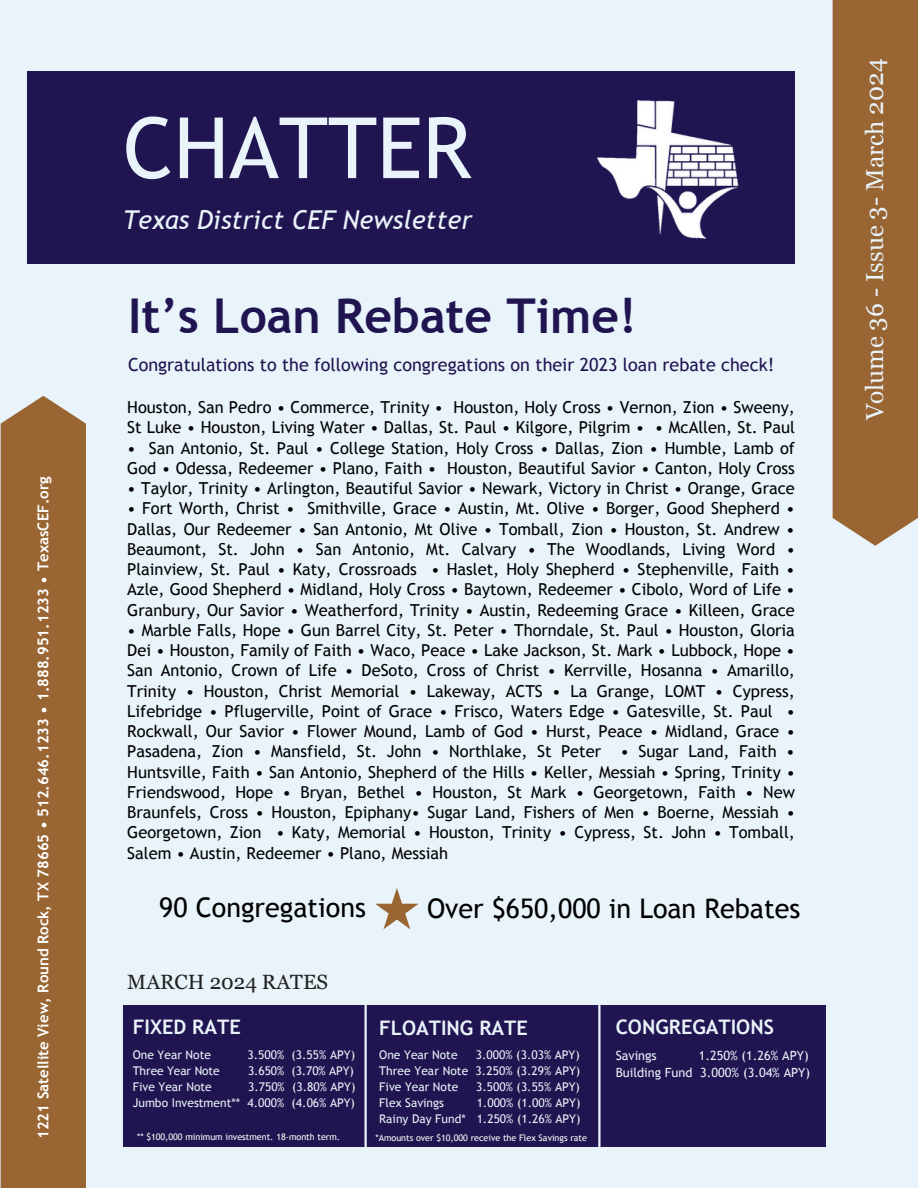
<style>
.page{position:relative;width:918px;height:1188px;background:#e8f3fa}
.page>*{position:absolute;margin:0;border:0;box-sizing:border-box;transform-origin:0 0}
.t1{font:84.6px "Trebuchet MS";color:#e8f3fa}
.t2{font:700 48px "Trebuchet MS";color:#211551}
.t3{font:27px "Trebuchet MS";color:#000}
.t4{font:italic 25.95px "Trebuchet MS";color:#e8f3fa}
.t5{font:24.45px "Georgia";color:#e8f3fa}
.t6{font:20.7px "Georgia";color:#222}
.t7{font:700 19.95px "Trebuchet MS";color:#e8f3fa}
.t8{font:18px "Trebuchet MS";color:#211551}
.t9{font:16.5px/20.2px "Trebuchet MS";color:#000}
.t10{font:700 15px "Trebuchet MS";color:#fff}
.t11{font:12.75px "Trebuchet MS";color:#e8f3fa}
.t12{font:12px "Trebuchet MS";color:#e8f3fa}
.t13{font:9px "Trebuchet MS";color:#fff}
</style>
<div class="page">
<div style="left:27px;top:71px;width:768px;height:193px;background:#211551"></div>
<div style="left:1px;top:396px;width:85px;height:792px;background:#963"></div>
<div style="left:833px;top:0;width:85px;height:546px;background:#963"></div>
<div style="left:123px;top:1005px;width:703px;height:141px;background:#211551"></div>
<hr style="left:365px;top:1003px;width:2px;height:145px;background:#e8f3fa">
<hr style="left:598px;top:1003px;width:3px;height:145px;background:#e8f3fa">
<img style="left:597px;top:100px;width:142px;height:139px">
<svg style="left:375px;top:888px;width:44px;height:41px"></svg>
<p class="t10" style="left:34px;top:1139px;width:664px;rotate:-90deg">1221 Satellite View, Round Rock, TX 78665 • 512.646.1233 • 1.888.951.1233 • TexasCEF.org</p>
<h3 class="t1" style="left:123px;top:99px;width:350px">CHATTER</h3>
<p class="t4" style="left:123px;top:205px;width:351px">Texas District CEF Newsletter</p>
<h4 class="t2" style="left:128px;top:288px;width:510px">It’s Loan Rebate Time!</h4>
<p class="t8" style="left:128px;top:354px;width:648px">Congratulations to the following congregations on their 2023 loan rebate check!</p>
<h1 class="t9" style="left:127px;top:397px;width:669px">Houston, San Pedro • Commerce, Trinity • Houston, Holy Cross • Vernon, Zion • Sweeny,<br>St Luke • Houston, Living Water • Dallas, St. Paul • Kilgore, Pilgrim • • McAllen, St. Paul</h1>
<h1 class="t9" style="left:127px;top:437px;width:669px">• San Antonio, St. Paul • College Station, Holy Cross • Dallas, Zion • Humble, Lamb of<br>God • Odessa, Redeemer • Plano, Faith • Houston, Beautiful Savior • Canton, Holy Cross</h1>
<h1 class="t9" style="left:127px;top:478px;width:669px">• Taylor, Trinity • Arlington, Beautiful Savior • Newark, Victory in Christ • Orange, Grace</h1>
<h1 class="t9" style="left:127px;top:498px;width:669px;text-align:justify">• Fort Worth, Christ • Smithville, Grace • Austin, Mt. Olive • Borger, Good Shepherd • Dallas, Our Redeemer • San Antonio, Mt Olive • Tomball, Zion • Houston, St. Andrew • Beaumont, St. John • San Antonio, Mt. Calvary • The Woodlands, Living Word • Plainview, St. Paul • Katy, Crossroads • Haslet, Holy Shepherd • Stephenville, Faith • Azle, Good Shepherd • Midland, Holy Cross • Baytown, Redeemer • Cibolo, Word of Life • Granbury, Our Savior • Weatherford, Trinity • Austin, Redeeming Grace • Killeen, Grace</h1>
<h1 class="t9" style="left:127px;top:620px;width:669px;text-align:justify">• Marble Falls, Hope • Gun Barrel City, St. Peter • Thorndale, St. Paul • Houston, Gloria Dei • Houston, Family of Faith • Waco, Peace • Lake Jackson, St. Mark • Lubbock, Hope • San Antonio, Crown of Life • DeSoto, Cross of Christ • Kerrville, Hosanna • Amarillo, Trinity • Houston, Christ Memorial • Lakeway, ACTS • La Grange, LOMT • Cypress, Lifebridge • Pflugerville, Point of Grace • Frisco, Waters Edge • Gatesville, St. Paul • Rockwall, Our Savior • Flower Mound, Lamb of God • Hurst, Peace • Midland, Grace • Pasadena, Zion • Mansfield, St. John • Northlake, St Peter • Sugar Land, Faith • Huntsville, Faith • San Antonio, Shepherd of the Hills • Keller, Messiah • Spring, Trinity • Friendswood, Hope • Bryan, Bethel • Houston, St Mark • Georgetown, Faith • New Braunfels, Cross • Houston, Epiphany• Sugar Land, Fishers of Men • Boerne, Messiah • Georgetown, Zion • Katy, Memorial • Houston, Trinity • Cypress, St. John • Tomball, Salem • Austin, Redeemer • Plano, Messiah</h1>
<p class="t3" style="left:159px;top:892px;width:208px">90 Congregations</p>
<h3 class="t3" style="left:427px;top:893px;width:375px">Over $650,000 in Loan Rebates</h3>
<p class="t6" style="left:127px;top:970px;width:202px">MARCH 2024 RATES</p>
<h2 class="t7" style="left:133px;top:1015px;width:110px">FIXED RATE</h2>
<h6 class="t7" style="left:379px;top:1016px;width:150px">FLOATING RATE</h6>
<p class="t7" style="left:616px;top:1015px;width:160px">CONGREGATIONS</p>
<h6 class="t12" style="left:133px;top:1048px;width:80px">One Year Note</h6>
<h6 class="t12" style="left:247px;top:1048px;width:109px">3.500% (3.55% APY)</h6>
<h3 class="t12" style="left:133px;top:1064px;width:89px">Three Year Note</h3>
<h3 class="t12" style="left:248px;top:1064px;width:108px">3.650% (3.70% APY)</h3>
<h3 class="t12" style="left:133px;top:1080px;width:81px">Five Year Note</h3>
<h3 class="t12" style="left:248px;top:1080px;width:38px">3.750%</h3>
<h5 class="t12" style="left:292px;top:1080px;width:65px">(3.80% APY)</h5>
<h5 class="t12" style="left:133px;top:1096px;width:153px">Jumbo Investment** 4.000%</h5>
<h4 class="t12" style="left:292px;top:1096px;width:65px">(4.06% APY)</h4>
<p class="t12" style="left:379px;top:1048px;width:80px">One Year Note</p>
<p class="t12" style="left:476px;top:1048px;width:106px">3.000% (3.03% APY)</p>
<p class="t12" style="left:379px;top:1064px;width:203px">Three Year Note 3.250% (3.29% APY)</p>
<p class="t12" style="left:379px;top:1080px;width:80px">Five Year Note</p>
<p class="t12" style="left:476px;top:1080px;width:105px">3.500% (3.55% APY)</p>
<p class="t12" style="left:379px;top:1096px;width:66px">Flex Savings</p>
<p class="t12" style="left:477px;top:1096px;width:105px">1.000% (1.00% APY)</p>
<p class="t12" style="left:379px;top:1112px;width:203px">Rainy Day Fund* 1.250% (1.26% APY)</p>
<h4 class="t11" style="left:616px;top:1048px;width:43px">Savings</h4>
<h4 class="t11" style="left:699px;top:1048px;width:111px">1.250% (1.26% APY)</h4>
<p class="t11" style="left:616px;top:1065px;width:196px">Building Fund 3.000% (3.04% APY)</p>
<p class="t13" style="left:137px;top:1131px;width:205px">** $100,000 minimum investment. 18-month term.</p>
<p class="t13" style="left:375px;top:1133px;width:213px">*Amounts over $10,000 receive the Flex Savings rate</p>
<p class="t5" style="left:861px;top:420px;width:363px;rotate:-90deg">Volume 36 - Issue 3- March 2024</p>
</div>
